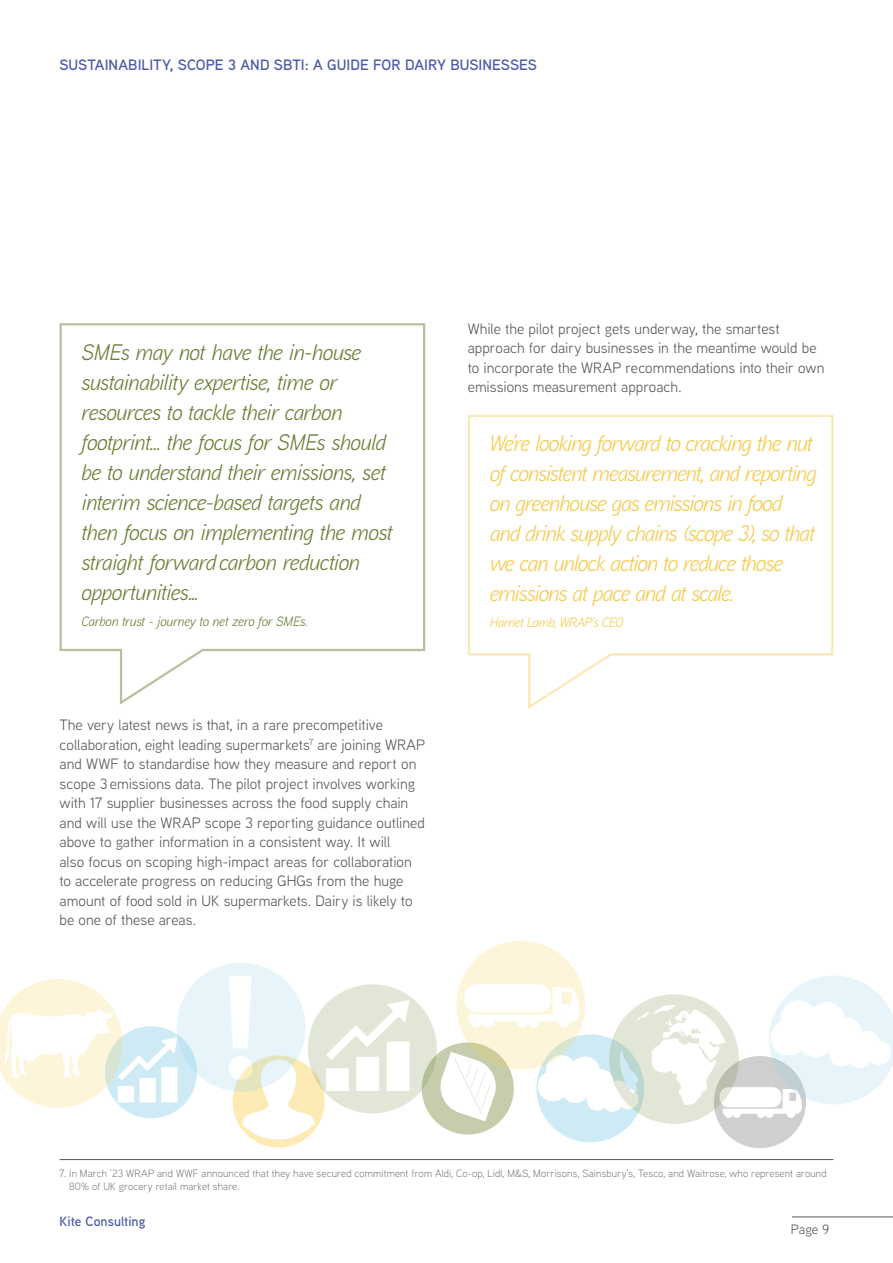
<style>
.page{position:relative;width:893px;height:1263px;background:#fff}
.page>*{position:absolute;margin:0;border:0;box-sizing:border-box;transform-origin:0 0}
._1__Technical_Body_t{font:italic 22.5px/30px "Aaux Next";letter-spacing:-.02em;color:#698138}
._1__Technical_Body_t-2{font:italic 22.5px/30px "Aaux Next";letter-spacing:-.04em;color:#f5cb4f}
.Body{font:15px/19.5px "Aaux Next";color:#57585a}
.t1{font:600 15px "Aaux Next";color:#4c59a7}
._1__Technical_Body_t-3{font:italic 13.5px "Aaux Next";color:#698138}
._1__Technical_Body_t-4{font:italic 13.5px "Aaux Next";letter-spacing:-.025em;color:#f5cb4f}
.t2{font:600 13.5px "Aaux Next";letter-spacing:.005em;color:#4c59a7}
.t3{font:13.5px "Aaux Next";color:#57585a}
.footnotes{font:300 10.5px/13.5px "Aaux Next";letter-spacing:.015em;color:#57585a}
</style>
<div class="page">
<hr style="left:792px;top:1217px;width:101px;height:1px;background:#57585a">
<svg style="left:0;top:979px;width:197px;height:139px"></svg>
<div style="left:456px;top:941px;width:129px;height:129px;background:#fdf5da;border-radius:50%"></div>
<div style="left:177px;top:963px;width:129px;height:128px;background:#e7f5fa;border-radius:50%"></div>
<svg style="left:229px;top:975px;width:664px;height:172px"></svg>
<svg style="left:59px;top:323px;width:367px;height:382px"></svg>
<svg style="left:467px;top:414px;width:367px;height:295px"></svg>
<hr style="left:60px;top:1159px;width:773px;height:1px;background:#57585a">
<p class="t1" style="left:60px;top:54px;width:479px">SUSTAINABILITY, SCOPE 3 AND SBTI: A GUIDE FOR DAIRY BUSINESSES</p>
<p class="_1__Technical_Body_t" style="left:81px;top:336px;width:313px">SMEs may not have the in-house sustainability expertise, time or resources to tackle their carbon footprint… the focus for SMEs should be to understand their emissions, set interim science-based targets and then focus on implementing the most straight forward carbon reduction opportunities...</p>
<p class="_1__Technical_Body_t-3" style="left:81px;top:612px;width:228px">Carbon trust - journey to net zero for SMEs.</p>
<p class="Body" style="left:60px;top:715px;width:367px">The very latest news is that, in a rare precompetitive collaboration, eight leading supermarkets<sup>7</sup> are joining WRAP and WWF to standardise how they measure and report on scope 3 emissions data. The pilot project involves working with 17 supplier businesses across the food supply chain and will use the WRAP scope 3 reporting guidance outlined above to gather information in a consistent way. It will<br>also focus on scoping high-impact areas for collaboration to accelerate progress on reducing GHGs from the huge amount of food sold in UK supermarkets. Dairy is likely to be one of these areas.</p>
<p class="Body" style="left:468px;top:318px;width:358px">While the pilot project gets underway, the smartest approach for dairy businesses in the meantime would be to incorporate the WRAP recommendations into their own emissions measurement approach.</p>
<p class="_1__Technical_Body_t-2" style="left:490px;top:428px;width:328px">We’re looking forward to cracking the nut of consistent measurement, and reporting on greenhouse gas emissions in food and drink supply chains (scope 3), so that we can unlock action to reduce those emissions at pace and at scale.</p>
<p class="_1__Technical_Body_t-4" style="left:490px;top:614px;width:135px">Harriet Lamb, WRAP’s CEO</p>
<p class="footnotes" style="left:69px;top:1166px;width:759px;text-indent:-10px">7. In March ’23 WRAP and WWF announced that they have secured commitment from Aldi, Co-op, Lidl, M&amp;S, Morrisons, Sainsbury’s, Tesco, and Waitrose, who represent around<br>80% of UK grocery retail market share.</p>
<p class="t2" style="left:60px;top:1211px;width:87px">Kite Consulting</p>
<p class="t3" style="left:791px;top:1220px;width:40px">Page 9</p>
</div>
